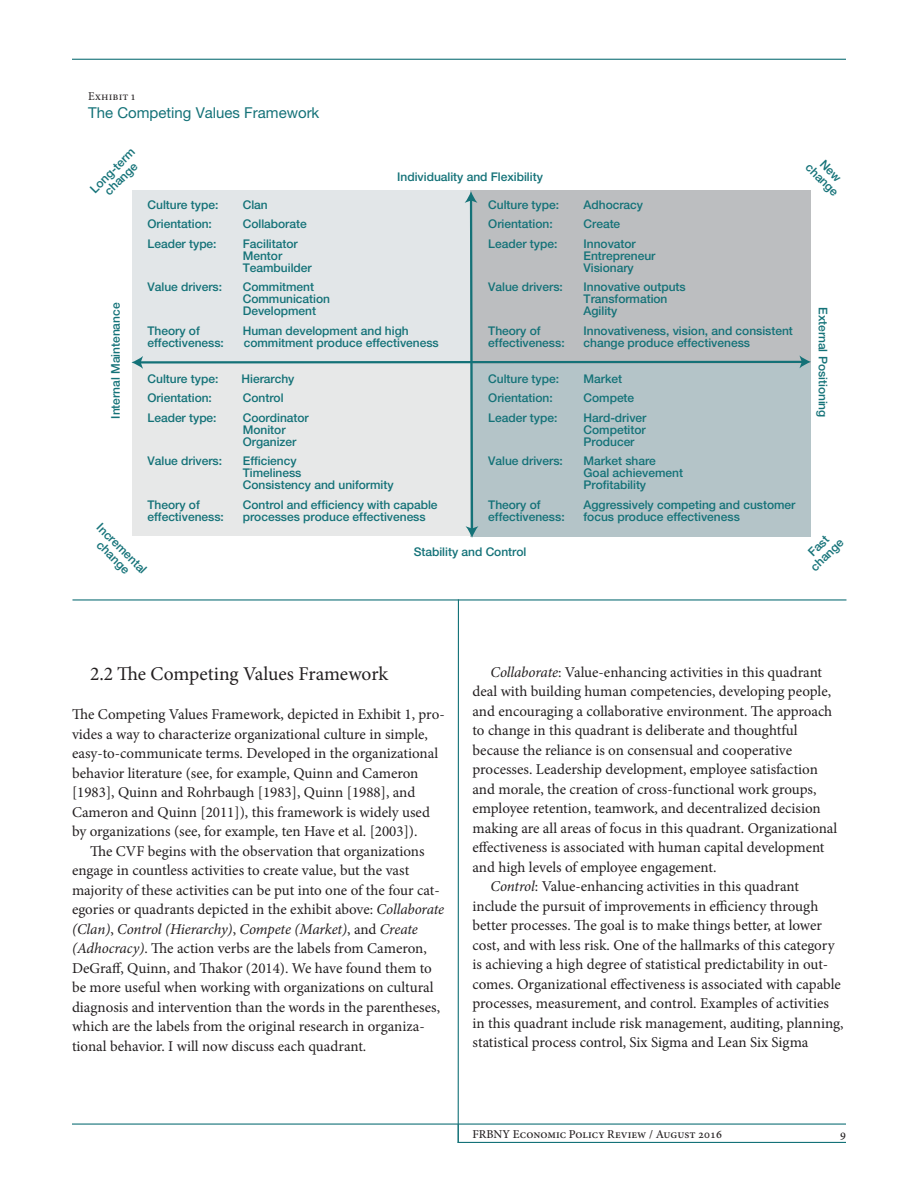
<style>
.page{position:relative;width:918px;height:1188px;background:#fff}
.page>*{position:absolute;margin:0;border:0;box-sizing:border-box;transform-origin:0 0}
.t1{font:19.5px "Minion Pro";color:#231f20}
.t2{font:15px/19.5px "Minion Pro";color:#231f20}
.t3{font:15px "Helvetica Neue";color:#147278}
.t4{font:500 12px/12px "Helvetica Neue LT Std";color:#147278}
.t5{font:500 12px "Minion Pro";color:#231f20}
.t6{font:12px "Minion Regular SC";color:#231f20}
.s1{font-style:italic}
</style>
<div class="page">
<hr style="left:72px;top:59px;width:774px;height:1px;background:#147278">
<hr style="left:458px;top:1142px;width:388px;height:1px;background:#147278">
<hr style="left:72px;top:1124px;width:774px;height:1px;background:#147278">
<svg style="left:131px;top:191px;width:680px;height:347px;background:#ccd3d5"></svg>
<hr style="left:458px;top:599px;width:1px;height:544px;background:#147278">
<hr style="left:72px;top:599px;width:774px;height:2px;background:#147278">
<p class="t6" style="left:88px;top:91px;width:48px">Exhibit 1</p>
<p class="t3" style="left:88px;top:107px;width:233px">The Competing Values Framework</p>
<p class="t4" style="left:88px;top:187px;width:59px;text-align:center;rotate:-45deg">Long-term change</p>
<p class="t4" style="left:397px;top:172px;width:147px">Individuality and Flexibility</p>
<p class="t4" style="left:811px;top:161px;width:42px;rotate:45deg">change</p>
<p class="t4" style="left:148px;top:199px;width:72px">Culture type:</p>
<p class="t4" style="left:243px;top:199px;width:27px">Clan</p>
<p class="t4" style="left:148px;top:219px;width:66px">Orientation:</p>
<p class="t4" style="left:243px;top:219px;width:66px">Collaborate</p>
<p class="t4" style="left:148px;top:238px;width:71px">Leader type:</p>
<p class="t4" style="left:243px;top:238px;width:70px">Facilitator<br>Mentor<br>Teambuilder</p>
<p class="t4" style="left:148px;top:282px;width:76px">Value drivers:</p>
<p class="t4" style="left:243px;top:282px;width:89px">Commitment<br>Communication<br>Development</p>
<p class="t4" style="left:148px;top:325px;width:54px">Theory of</p>
<p class="t4" style="left:243px;top:325px;width:167px">Human development and high</p>
<p class="t4" style="left:148px;top:337px;width:78px">effectiveness:</p>
<p class="t4" style="left:244px;top:337px;width:197px">commitment produce effectiveness</p>
<p class="t4" style="left:148px;top:373px;width:72px">Culture type:</p>
<p class="t4" style="left:242px;top:373px;width:54px">Hierarchy</p>
<p class="t4" style="left:148px;top:393px;width:66px">Orientation:</p>
<p class="t4" style="left:243px;top:393px;width:42px">Control</p>
<p class="t4" style="left:148px;top:412px;width:71px">Leader type:</p>
<p class="t4" style="left:243px;top:412px;width:68px">Coordinator<br>Monitor<br>Organizer</p>
<p class="t4" style="left:148px;top:456px;width:76px">Value drivers:</p>
<p class="t4" style="left:243px;top:456px;width:152px">Efficiency<br>Timeliness<br>Consistency and uniformity</p>
<p class="t4" style="left:148px;top:499px;width:54px">Theory of</p>
<p class="t4" style="left:243px;top:499px;width:196px">Control and efficiency with capable</p>
<p class="t4" style="left:148px;top:511px;width:78px">effectiveness:</p>
<p class="t4" style="left:243px;top:511px;width:184px">processes produce effectiveness</p>
<p class="t4" style="left:488px;top:199px;width:72px">Culture type:</p>
<p class="t4" style="left:584px;top:199px;width:61px">Adhocracy</p>
<p class="t4" style="left:488px;top:219px;width:66px">Orientation:</p>
<p class="t4" style="left:584px;top:219px;width:38px">Create</p>
<p class="t4" style="left:488px;top:238px;width:71px">Leader type:</p>
<p class="t4" style="left:584px;top:238px;width:74px">Innovator<br>Entrepreneur<br>Visionary</p>
<p class="t4" style="left:488px;top:282px;width:76px">Value drivers:</p>
<p class="t4" style="left:584px;top:282px;width:104px">Innovative outputs<br>Transformation<br>Agility</p>
<p class="t4" style="left:488px;top:325px;width:54px">Theory of</p>
<p class="t4" style="left:584px;top:325px;width:211px">Innovativeness, vision, and consistent</p>
<p class="t4" style="left:488px;top:337px;width:78px">effectiveness:</p>
<p class="t4" style="left:584px;top:337px;width:168px">change produce effectiveness</p>
<p class="t4" style="left:488px;top:373px;width:72px">Culture type:</p>
<p class="t4" style="left:584px;top:373px;width:40px">Market</p>
<p class="t4" style="left:488px;top:393px;width:66px">Orientation:</p>
<p class="t4" style="left:584px;top:393px;width:52px">Compete</p>
<p class="t4" style="left:488px;top:412px;width:71px">Leader type:</p>
<p class="t4" style="left:584px;top:412px;width:64px;text-align:justify">Hard-driver Competitor Producer</p>
<p class="t4" style="left:488px;top:456px;width:76px">Value drivers:</p>
<p class="t4" style="left:584px;top:456px;width:101px">Market share<br>Goal achievement<br>Profitability</p>
<p class="t4" style="left:488px;top:499px;width:54px">Theory of</p>
<p class="t4" style="left:584px;top:499px;width:213px">Aggressively competing and customer</p>
<p class="t4" style="left:488px;top:511px;width:78px">effectiveness:</p>
<p class="t4" style="left:584px;top:511px;width:158px">focus produce effectiveness</p>
<p class="t4" style="left:111px;top:419px;width:118px;rotate:-90deg">Internal Maintenance</p>
<p class="t4" style="left:828px;top:307px;width:112px;rotate:90deg">External Positioning</p>
<p class="t4" style="left:229px;top:470px;width:90px">Stability Control</p>
<p class="t4" style="left:102px;top:522px;width:67px;text-align:center;rotate:45deg">Incremental change</p>
<p class="t4" style="left:801px;top:557px;width:42px;text-align:center;rotate:-45deg">Fast change</p>
<p class="t4" style="left:414px;top:547px;width:114px">Stability and Control</p>
<h1 class="t1" style="left:90px;top:666px;width:300px">2.2 The Competing Values Framework</h1>
<p class="t2" style="left:72px;top:706px;width:374px">The Competing Values Framework, depicted in Exhibit 1, pro&shy;vides a way to characterize organizational culture in simple, easy-to-communicate terms. Developed in the organizational behavior literature (see, for example, Quinn and Cameron [1983], Quinn and Rohrbaugh [1983], Quinn [1988], and Cameron and Quinn [2011]), this framework is widely used by organizations (see, for example, ten Have et al. [2003]).</p>
<p class="t2" style="left:72px;top:842px;width:374px;text-indent:18px">The CVF begins with the observation that organizations engage in countless activities to create value, but the vast majority of these activities can be put into one of the four cat&shy;egories or quadrants depicted in the exhibit above: <span class="s1">Collaborate (Clan)</span>, <span class="s1">Control (Hierarchy)</span>, <span class="s1">Compete (Market)</span>, and <span class="s1">Create (Adhocracy)</span>. The action verbs are the labels from Cameron, DeGraff, Quinn, and Thakor (2014). We have found them to be more useful when working with organizations on cultural diagnosis and intervention than the words in the parentheses, which are the labels from the original research in organiza&shy;tional behavior. I will now discuss each quadrant.</p>
<p class="t2" style="left:491px;top:664px;width:333px"><span class="s1">Collaborate</span>: Value-enhancing activities in this quadrant</p>
<p class="t2" style="left:473px;top:683px;width:360px">deal with building human competencies, developing people,</p>
<p class="t2" style="left:473px;top:703px;width:361px">and encouraging a collaborative environment. The approach</p>
<p class="t2" style="left:473px;top:722px;width:327px">to change in this quadrant is deliberate and thoughtful</p>
<p class="t2" style="left:473px;top:742px;width:321px">because the reliance is on consensual and cooperative</p>
<p class="t2" style="left:473px;top:761px;width:347px">processes. Leadership development, employee satisfaction</p>
<p class="t2" style="left:473px;top:781px;width:346px">and morale, the creation of cross-functional work groups,</p>
<p class="t2" style="left:473px;top:800px;width:350px">employee retention, teamwork, and decentralized decision</p>
<p class="t2" style="left:473px;top:820px;width:366px">making are all areas of focus in this quadrant. Organizational</p>
<p class="t2" style="left:473px;top:839px;width:354px">effectiveness is associated with human capital development</p>
<p class="t2" style="left:473px;top:859px;width:246px">and high levels of employee engagement.</p>
<p class="t2" style="left:491px;top:878px;width:310px"><span class="s1">Control</span>: Value-enhancing activities in this quadrant</p>
<p class="t2" style="left:473px;top:898px;width:347px">include the pursuit of improvements in efficiency through</p>
<p class="t2" style="left:473px;top:917px;width:351px">better processes. The goal is to make things better, at lower</p>
<p class="t2" style="left:473px;top:937px;width:364px">cost, and with less risk. One of the hallmarks of this category</p>
<p class="t2" style="left:473px;top:956px;width:357px">is achieving a high degree of statistical predictability in out-</p>
<p class="t2" style="left:473px;top:976px;width:370px">comes. Organizational effectiveness is associated with capable</p>
<p class="t2" style="left:473px;top:995px;width:358px">processes, measurement, and control. Examples of activities</p>
<p class="t2" style="left:473px;top:1015px;width:373px">in this quadrant include risk management, auditing, planning,</p>
<p class="t2" style="left:473px;top:1034px;width:338px">statistical process control, Six Sigma and Lean Six Sigma</p>
<p class="t5" style="left:473px;top:1127px;width:251px">FRBNY Economic Policy Review / August 2016</p>
<p class="t5" style="left:840px;top:1127px;width:7px">9</p>
</div>
